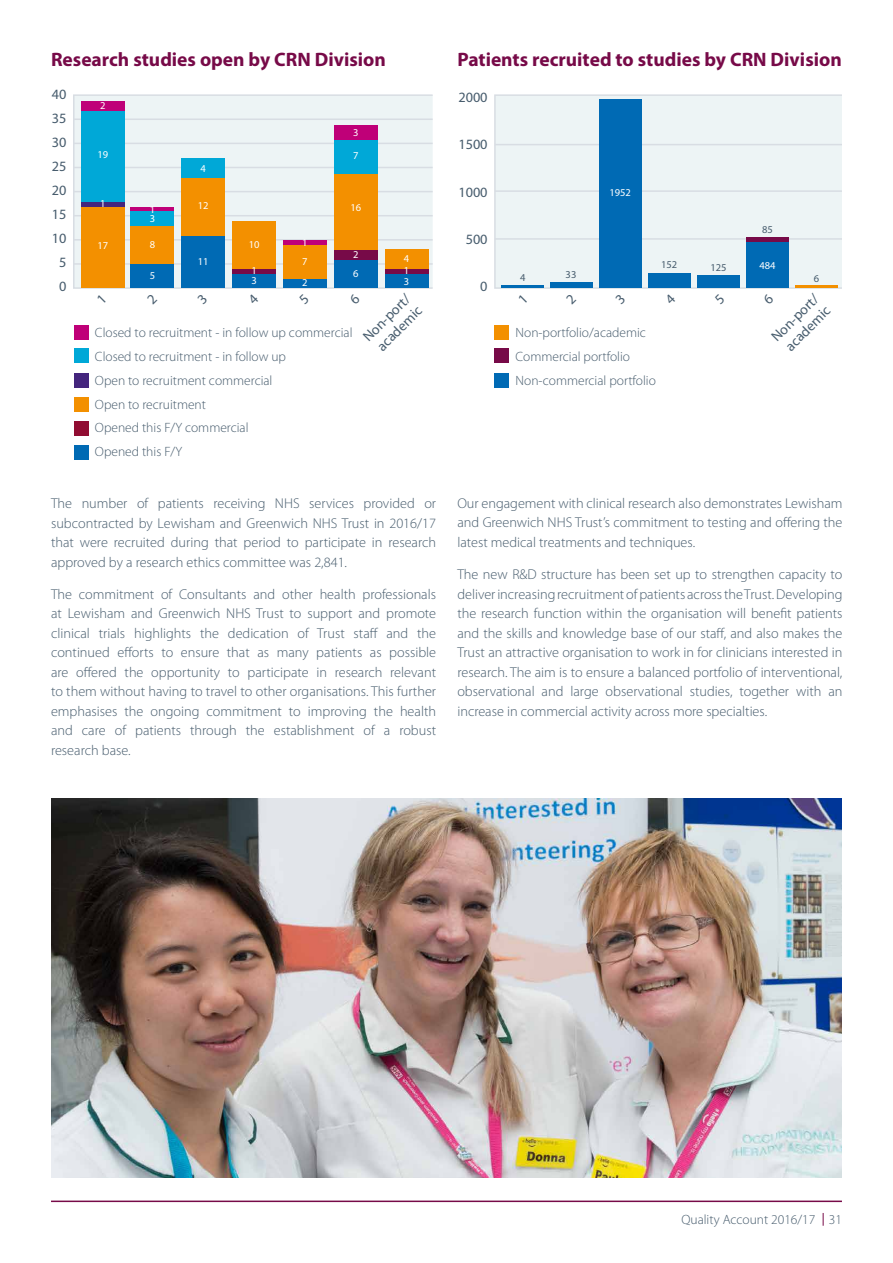
<style>
.page{position:relative;width:893px;height:1263px;background:#fff}
.page>*{position:absolute;margin:0;border:0;box-sizing:border-box;transform-origin:0 0}
.t1{font:700 19.5px "Myriad Pro";color:#770a48}
.t2{font:300 14.25px/19.5px "Myriad Pro";color:#475c6d;text-align:justify}
.t3{font:14.25px/24px "Myriad Pro";color:#475c6d}
.t4{font:300 13.5px/23.7px "Myriad Pro";color:#475c6d}
.t5{font:10.5px/9px "Myriad Pro";color:#fff}
.t6{font:10.5px "Myriad Pro";color:#475c6d}
</style>
<div class="page">
<hr style="left:51px;top:1200px;width:791px;height:2px;background:#770a48">
<svg style="left:823px;top:1213px;width:1px;height:13px"></svg>
<div style="left:494px;top:94px;width:349px;height:195px;background:#edf4f5;border:2px solid #d8dde3"></div>
<hr style="left:495px;top:238px;width:347px;height:2px;background:#d8dde3">
<hr style="left:495px;top:190px;width:347px;height:2px;background:#d8dde3">
<hr style="left:495px;top:144px;width:347px;height:1px;background:#d8dde3">
<hr style="left:502px;top:285px;width:42px;height:3px;background:#006ab4">
<div style="left:550px;top:283px;width:42px;height:5px;background:#006ab4"></div>
<div style="left:599px;top:100px;width:42px;height:188px;background:#006ab4"></div>
<div style="left:746px;top:241px;width:43px;height:47px;background:#006ab4"></div>
<hr style="left:746px;top:237px;width:43px;height:4px;background:#770a48">
<hr style="left:796px;top:285px;width:42px;height:3px;background:#f39000">
<div style="left:648px;top:273px;width:42px;height:15px;background:#006ab4"></div>
<div style="left:697px;top:276px;width:42px;height:12px;background:#006ab4"></div>
<div style="left:494px;top:325px;width:15px;height:15px;background:#f39000"></div>
<div style="left:494px;top:348px;width:15px;height:15px;background:#770a48"></div>
<div style="left:494px;top:373px;width:15px;height:15px;background:#006ab4"></div>
<div style="left:73px;top:94px;width:360px;height:195px;background:#edf4f5;border:2px solid #d8dde3"></div>
<hr style="left:74px;top:263px;width:359px;height:2px;background:#d8dde3">
<hr style="left:74px;top:239px;width:359px;height:2px;background:#d8dde3">
<hr style="left:74px;top:215px;width:359px;height:1px;background:#d8dde3">
<hr style="left:74px;top:191px;width:359px;height:1px;background:#d8dde3">
<hr style="left:74px;top:167px;width:359px;height:1px;background:#d8dde3">
<hr style="left:74px;top:143px;width:359px;height:1px;background:#d8dde3">
<hr style="left:74px;top:119px;width:359px;height:1px;background:#d8dde3">
<div style="left:81px;top:207px;width:44px;height:81px;background:#f39000"></div>
<div style="left:131px;top:264px;width:43px;height:24px;background:#006ab4"></div>
<div style="left:182px;top:235px;width:43px;height:53px;background:#006ab4"></div>
<div style="left:334px;top:259px;width:43px;height:29px;background:#006ab4"></div>
<div style="left:385px;top:274px;width:43px;height:14px;background:#006ab4"></div>
<div style="left:334px;top:125px;width:43px;height:15px;background:#bf0078"></div>
<div style="left:232px;top:221px;width:44px;height:48px;background:#f39000"></div>
<div style="left:283px;top:240px;width:44px;height:5px;background:#bf0078"></div>
<div style="left:232px;top:274px;width:44px;height:14px;background:#006ab4"></div>
<div style="left:283px;top:278px;width:44px;height:10px;background:#006ab4"></div>
<div style="left:182px;top:159px;width:43px;height:19px;background:#00a8d7"></div>
<div style="left:334px;top:173px;width:43px;height:77px;background:#f39000"></div>
<div style="left:385px;top:250px;width:43px;height:19px;background:#f39000"></div>
<div style="left:131px;top:226px;width:43px;height:38px;background:#f39000"></div>
<div style="left:182px;top:178px;width:43px;height:57px;background:#f39000"></div>
<div style="left:334px;top:250px;width:43px;height:9px;background:#770a48"></div>
<div style="left:385px;top:269px;width:43px;height:5px;background:#770a48"></div>
<div style="left:334px;top:140px;width:43px;height:33px;background:#00a8d7"></div>
<hr style="left:131px;top:207px;width:43px;height:4px;background:#bf0078">
<div style="left:131px;top:211px;width:43px;height:15px;background:#00a8d7"></div>
<div style="left:81px;top:111px;width:44px;height:91px;background:#00a8d7"></div>
<div style="left:81px;top:202px;width:44px;height:5px;background:#44257d"></div>
<div style="left:232px;top:269px;width:44px;height:5px;background:#770a48"></div>
<div style="left:283px;top:245px;width:44px;height:33px;background:#f39000"></div>
<div style="left:81px;top:102px;width:44px;height:9px;background:#bf0078"></div>
<div style="left:74px;top:325px;width:15px;height:15px;background:#bf0078"></div>
<div style="left:74px;top:348px;width:15px;height:15px;background:#00a8d7"></div>
<div style="left:74px;top:373px;width:15px;height:15px;background:#44257d"></div>
<div style="left:74px;top:397px;width:15px;height:15px;background:#f39000"></div>
<div style="left:74px;top:421px;width:15px;height:15px;background:#910c32"></div>
<div style="left:74px;top:445px;width:15px;height:14px;background:#006ab4"></div>
<img style="left:51px;top:799px;width:791px;height:379px">
<h1 class="t1" style="left:51px;top:48px;width:336px">Research studies open by CRN Division</h1>
<h1 class="t1" style="left:457px;top:48px;width:386px">Patients recruited to studies by CRN Division</h1>
<p class="t3" style="left:52px;top:83px;width:16px;text-align:center">40<br>35<br>30<br>25<br>20<br>15<br>10<br>5<br>0</p>
<p class="t5" style="left:100px;top:102px;width:7px">2</p>
<p class="t5" style="left:97px;top:151px;width:12px">19</p>
<p class="t5" style="left:100px;top:199px;width:7px">1</p>
<p class="t5" style="left:97px;top:241px;width:12px">17</p>
<p class="t5" style="left:150px;top:205px;width:7px">1<br>3</p>
<p class="t5" style="left:150px;top:241px;width:7px">8</p>
<p class="t5" style="left:150px;top:271px;width:7px">5</p>
<p class="t5" style="left:201px;top:164px;width:7px">4</p>
<p class="t5" style="left:198px;top:201px;width:12px">12</p>
<p class="t5" style="left:198px;top:257px;width:12px">11</p>
<p class="t5" style="left:249px;top:241px;width:12px">10</p>
<p class="t5" style="left:251px;top:266px;width:7px">1</p>
<p class="t5" style="left:251px;top:276px;width:7px">3</p>
<p class="t5" style="left:302px;top:239px;width:7px">1</p>
<p class="t5" style="left:302px;top:251px;width:7px;line-height:21px">7<br>2</p>
<p class="t5" style="left:353px;top:128px;width:7px">3</p>
<p class="t5" style="left:353px;top:151px;width:7px">7</p>
<p class="t5" style="left:350px;top:203px;width:12px">16</p>
<p class="t5" style="left:353px;top:245px;width:7px;line-height:19.4px">2<br>6</p>
<p class="t5" style="left:404px;top:247px;width:7px;line-height:22.5px">4<br>3</p>
<p class="t5" style="left:404px;top:266px;width:7px">1</p>
<p class="t4" style="left:95px;top:321px;width:259px">Closed to recruitment - in follow up commercial<br>Closed to recruitment - in follow up<br>Open to recruitment commercial<br>Open to recruitment<br>Opened this F/Y commercial<br>Opened this F/Y</p>
<p class="t3" style="left:360px;top:333px;width:62px;line-height:16.5px;rotate:-45deg">Non-port/ academic</p>
<p class="t2" style="left:51px;top:494px;width:387px">The number of patients receiving NHS services provided or subcontracted by Lewisham and Greenwich NHS Trust in 2016/17 that were recruited during that period to participate in research approved by a research ethics committee was 2,841.</p>
<p class="t2" style="left:51px;top:584px;width:387px">The commitment of Consultants and other health professionals at Lewisham and Greenwich NHS Trust to support and promote clinical trials highlights the dedication of Trust staff and the continued efforts to ensure that as many patients as possible are offered the opportunity to participate in research relevant to them without having to travel to other organisations. This further emphasises the ongoing commitment to improving the health and care of patients through the establishment of a robust research base.</p>
<p class="t3" style="left:458px;top:86px;width:31px">2000</p>
<p class="t3" style="left:458px;top:133px;width:31px">1500</p>
<p class="t3" style="left:458px;top:180px;width:31px">1000</p>
<p class="t3" style="left:466px;top:227px;width:23px">500</p>
<p class="t3" style="left:480px;top:275px;width:9px">0</p>
<p class="t6" style="left:520px;top:272px;width:7px">4</p>
<p class="t6" style="left:566px;top:269px;width:12px">33</p>
<p class="t5" style="left:609px;top:188px;width:23px">1952</p>
<p class="t6" style="left:661px;top:259px;width:18px">152</p>
<p class="t6" style="left:710px;top:262px;width:18px">125</p>
<p class="t4" style="left:516px;top:321px;width:142px">Non-portfolio/academic<br>Commercial portfolio<br>Non-commercial portfolio</p>
<p class="t6" style="left:762px;top:223px;width:12px">85</p>
<p class="t5" style="left:759px;top:261px;width:18px">484</p>
<p class="t6" style="left:814px;top:272px;width:7px">6</p>
<p class="t3" style="left:768px;top:333px;width:62px;line-height:16.5px;rotate:-45deg">Non-port/ academic</p>
<p class="t2" style="left:457px;top:494px;width:387px">Our engagement with clinical research also demonstrates Lewisham and Greenwich NHS Trust’s commitment to testing and offering the latest medical treatments and techniques.</p>
<p class="t2" style="left:457px;top:565px;width:387px">The new R&amp;D structure has been set up to strengthen capacity to deliver increasing recruitment of patients across the Trust. Developing the research function within the organisation will benefit patients and the skills and knowledge base of our staff, and also makes the Trust an attractive organisation to work in for clinicians interested in research. The aim is to ensure a balanced portfolio of interventional, observational and large observational studies, together with an increase in commercial activity across more specialties.</p>
<p class="t4" style="left:681px;top:1208px;width:162px">Quality Account 2016/17 31</p>
</div>
